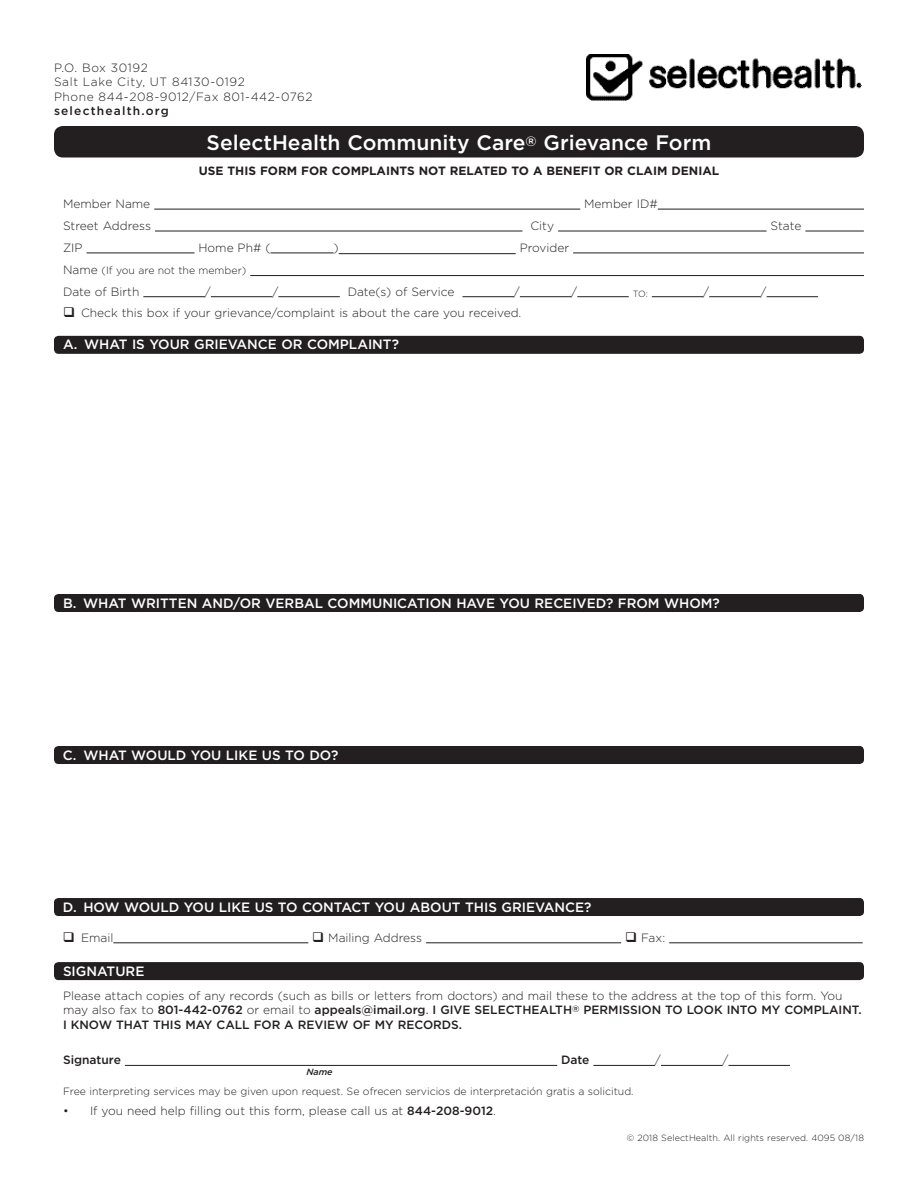
<style>
.page{position:relative;width:918px;height:1188px;background:#fff}
.page>*{position:absolute;margin:0;border:0;box-sizing:border-box;transform-origin:0 0}
.t1{font:500 21px "Gotham";color:#fff}
.t2{font:500 13.5px "Gotham";color:#fff}
.t3{font:300 12px/14.4px "Gotham";color:#231f20}
.t4{font:300 12px "Gotham";letter-spacing:.05em;color:#231f20}
.t5{font:700 12px "Gotham";color:#231f20}
.t6{font:500 12px "Gotham";letter-spacing:.09em;color:#231f20}
.t7{font:300 12px "Gotham";letter-spacing:.045em;color:#231f20}
.t8{font:500 12px "Gotham";color:#231f20}
.t9{font:300 10.5px "Gotham";color:#231f20}
.t10{font:300 9px "Gotham";letter-spacing:.01em;color:#231f20}
.t11{font:italic 500 9px "Gotham";color:#231f20}
.s1{font-size:12px}
.s2{font-weight:500}
.s3{font-weight:400}
</style>
<div class="page">
<img style="left:586px;top:54px;width:276px;height:47px">
<div style="left:54px;top:126px;width:810px;height:32px;background:#231f20;border-radius:9px"></div>
<hr style="left:154px;top:209px;width:426px;height:1px;background:#231f20">
<hr style="left:658px;top:209px;width:206px;height:1px;background:#231f20">
<hr style="left:155px;top:231px;width:367px;height:1px;background:#231f20">
<hr style="left:558px;top:231px;width:209px;height:1px;background:#231f20">
<hr style="left:805px;top:231px;width:59px;height:1px;background:#231f20">
<hr style="left:87px;top:253px;width:108px;height:1px;background:#231f20">
<hr style="left:271px;top:253px;width:63px;height:1px;background:#231f20">
<hr style="left:339px;top:253px;width:177px;height:1px;background:#231f20">
<hr style="left:573px;top:253px;width:291px;height:1px;background:#231f20">
<hr style="left:250px;top:275px;width:614px;height:1px;background:#231f20">
<hr style="left:143px;top:296px;width:62px;height:1px;background:#231f20">
<hr style="left:211px;top:296px;width:61px;height:1px;background:#231f20">
<hr style="left:278px;top:296px;width:62px;height:1px;background:#231f20">
<hr style="left:462px;top:296px;width:52px;height:1px;background:#231f20">
<hr style="left:520px;top:296px;width:51px;height:1px;background:#231f20">
<hr style="left:577px;top:296px;width:52px;height:1px;background:#231f20">
<hr style="left:652px;top:296px;width:51px;height:1px;background:#231f20">
<hr style="left:709px;top:296px;width:52px;height:1px;background:#231f20">
<hr style="left:767px;top:296px;width:51px;height:1px;background:#231f20">
<div style="left:54px;top:962px;width:810px;height:18px;background:#231f20;border-radius:4px"></div>
<hr style="left:125px;top:1065px;width:432px;height:1px;background:#231f20">
<hr style="left:593px;top:1065px;width:62px;height:1px;background:#231f20">
<hr style="left:661px;top:1065px;width:61px;height:1px;background:#231f20">
<hr style="left:728px;top:1065px;width:62px;height:1px;background:#231f20">
<div style="left:54px;top:336px;width:810px;height:18px;background:#231f20;border-radius:4px"></div>
<div style="left:54px;top:594px;width:810px;height:18px;background:#231f20;border-radius:4px"></div>
<div style="left:54px;top:746px;width:810px;height:18px;background:#231f20;border-radius:4px"></div>
<div style="left:54px;top:898px;width:810px;height:18px;background:#231f20;border-radius:4px"></div>
<hr style="left:113px;top:942px;width:195px;height:1px;background:#231f20">
<hr style="left:426px;top:942px;width:195px;height:1px;background:#231f20">
<hr style="left:669px;top:942px;width:194px;height:1px;background:#231f20">
<p class="t7" style="left:54px;top:61px;width:95px">P.O. Box 30192</p>
<p class="t4" style="left:54px;top:76px;width:192px">Salt Lake City, UT 84130-0192</p>
<p class="t4" style="left:54px;top:90px;width:260px">Phone 844-208-9012/Fax 801-442-0762</p>
<p class="t6" style="left:54px;top:104px;width:116px">selecthealth.org</p>
<p class="t1" style="left:207px;top:131px;width:506px">SelectHealth Community Care<sup>®</sup> Grievance Form</p>
<p class="t5" style="left:199px;top:164px;width:522px">USE THIS FORM FOR COMPLAINTS NOT RELATED TO A BENEFIT OR CLAIM DENIAL</p>
<p class="t3" style="left:63px;top:196px;width:89px">Member Name</p>
<p class="t3" style="left:584px;top:196px;width:75px">Member ID#</p>
<p class="t3" style="left:63px;top:218px;width:90px">Street Address</p>
<p class="t3" style="left:530px;top:218px;width:25px">City</p>
<p class="t3" style="left:771px;top:218px;width:32px">State</p>
<p class="t3" style="left:63px;top:240px;width:21px">ZIP</p>
<p class="t3" style="left:198px;top:240px;width:74px">Home Ph# (</p>
<p class="t3" style="left:334px;top:240px;width:7px">)</p>
<p class="t3" style="left:520px;top:240px;width:51px">Provider</p>
<p class="t9" style="left:63px;top:264px;width:185px"><span class="s1">Name</span> (If you are not the member)</p>
<p class="t3" style="left:63px;top:284px;width:78px">Date of Birth</p>
<p class="t3" style="left:205px;top:284px;width:7px">/</p>
<p class="t3" style="left:272px;top:284px;width:7px">/</p>
<p class="t3" style="left:348px;top:284px;width:108px">Date(s) of Service</p>
<p class="t3" style="left:514px;top:284px;width:7px">/</p>
<p class="t3" style="left:571px;top:284px;width:7px">/</p>
<p class="t10" style="left:633px;top:289px;width:17px">TO:</p>
<p class="t3" style="left:703px;top:284px;width:7px">/</p>
<p class="t3" style="left:761px;top:284px;width:7px">/</p>
<p class="t3" style="left:63px;top:306px;width:460px">❑ Check this box if your grievance/complaint is about the care you received.</p>
<p class="t2" style="left:63px;top:337px;width:338px">A. WHAT IS YOUR GRIEVANCE OR COMPLAINT?</p>
<p class="t2" style="left:63px;top:595px;width:658px">B. WHAT WRITTEN AND/OR VERBAL COMMUNICATION HAVE YOU RECEIVED? FROM WHOM?</p>
<p class="t2" style="left:63px;top:747px;width:277px">C. WHAT WOULD YOU LIKE US TO DO?</p>
<p class="t2" style="left:63px;top:899px;width:530px">D. HOW WOULD YOU LIKE US TO CONTACT YOU ABOUT THIS GRIEVANCE?</p>
<p class="t3" style="left:63px;top:930px;width:52px">❑ Email</p>
<p class="t3" style="left:312px;top:930px;width:111px">❑ Mailing Address</p>
<p class="t3" style="left:625px;top:930px;width:42px">❑ Fax:</p>
<p class="t2" style="left:63px;top:963px;width:83px">SIGNATURE</p>
<p class="t3" style="left:63px;top:989px;width:800px">Please attach copies of any records (such as bills or letters from doctors) and mail these to the address at the top of this form. You may also fax to <span class="s2">801-442-0762</span> or email to <span class="s2">appeals@imail.org</span><span class="s3">.</span> <span class="s2">I GIVE SELECTHEALTH</span><sup>®</sup> <span class="s2">PERMISSION TO LOOK INTO MY COMPLAINT.<br>I KNOW THAT THIS MAY CALL FOR A REVIEW OF MY RECORDS.</span></p>
<p class="t8" style="left:63px;top:1053px;width:59px">Signature</p>
<p class="t6" style="left:561px;top:1053px;width:30px">Date</p>
<p class="t3" style="left:655px;top:1053px;width:7px">/</p>
<p class="t3" style="left:722px;top:1053px;width:7px">/</p>
<p class="t11" style="left:306px;top:1067px;width:28px">Name</p>
<p class="t9" style="left:63px;top:1086px;width:572px">Free interpreting services may be given upon request. Se ofrecen servicios de interpretación gratis a solicitud.</p>
<p class="t3" style="left:63px;top:1103px;width:434px">• If you need help filling out this form, please call us at <span class="s2">844-208-9012</span>.</p>
<p class="t10" style="left:627px;top:1133px;width:239px">© 2018 SelectHealth. All rights reserved. 4095 08/18</p>
</div>
